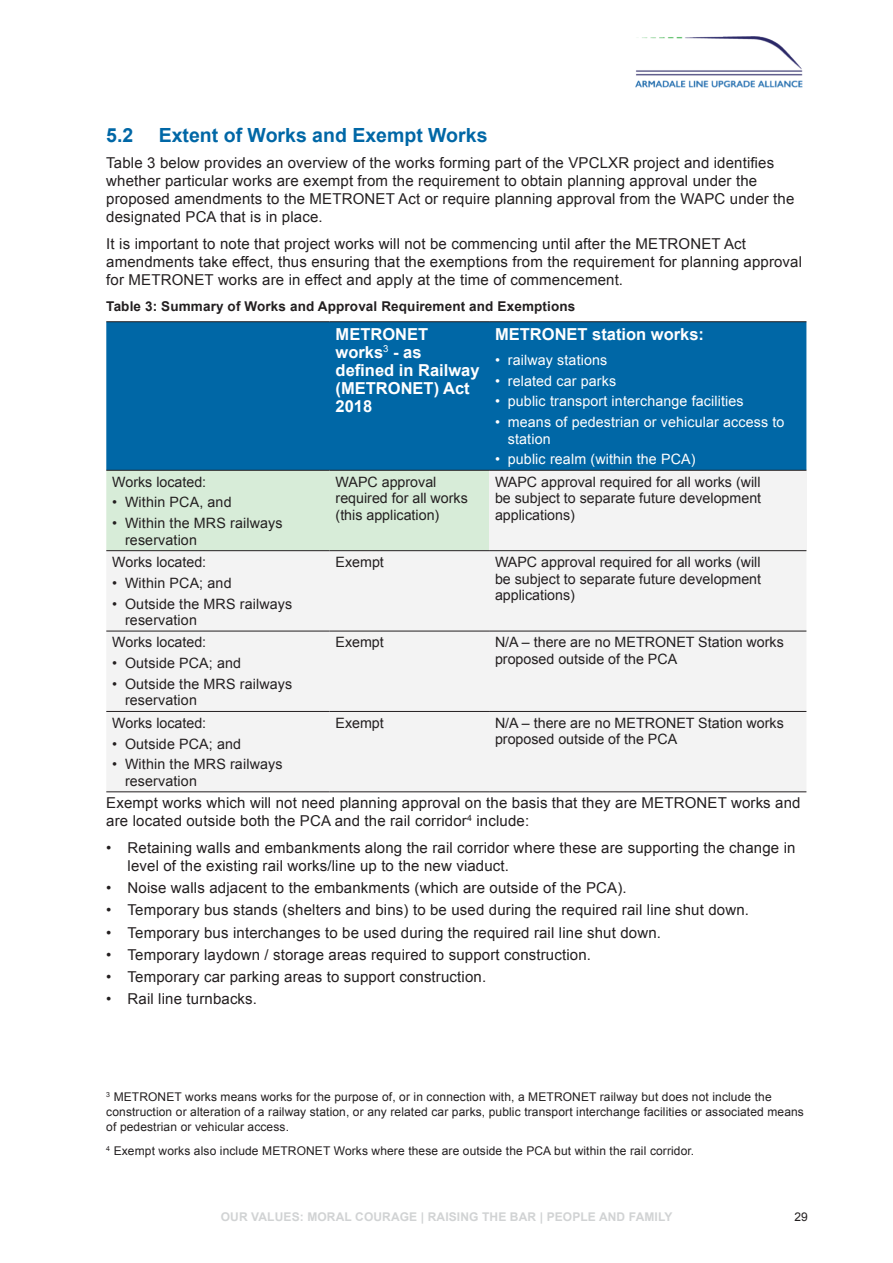
<style>
.page{position:relative;width:893px;height:1263px;background:#fff}
.page>*{position:absolute;margin:0;border:0;box-sizing:border-box;transform-origin:0 0}
.t1{font:700 19.5px "Arial";color:#0067a6}
.t2{font:700 16.5px/18px "Arial";color:#fff}
.t3{font:15px/18px "Arial";letter-spacing:.01em;color:#231f20}
.t4{font:14.25px/16.5px "Arial";color:#231f20}
.t5{font:14.25px/16.5px "Arial";letter-spacing:.01em;color:#fff}
.t6{font:700 13.5px "Arial";letter-spacing:.01em;color:#231f20}
.t7{font:12px/15px "Arial";letter-spacing:.01em;color:#231f20}
.t8{font:700 12px "Arial";letter-spacing:.01em;color:#d1d3d4}
</style>
<div class="page">
<img style="left:636px;top:36px;width:167px;height:52px">
<div style="left:106px;top:322px;width:700px;height:148px;background:#0067a6"></div>
<div style="left:106px;top:471px;width:383px;height:79px;background:#d7ecd8"></div>
<div style="left:489px;top:470px;width:317px;height:81px;background:#f3f3f3"></div>
<div style="left:106px;top:551px;width:700px;height:240px;background:#f3f3f3"></div>
<hr style="left:106px;top:321px;width:224px;height:1px;background:#231f20">
<hr style="left:330px;top:321px;width:159px;height:1px;background:#231f20">
<hr style="left:489px;top:321px;width:317px;height:1px;background:#231f20">
<hr style="left:106px;top:470px;width:224px;height:1px;background:#231f20">
<hr style="left:330px;top:470px;width:159px;height:1px;background:#231f20">
<hr style="left:106px;top:550px;width:224px;height:1px;background:#231f20">
<hr style="left:330px;top:550px;width:159px;height:1px;background:#231f20">
<hr style="left:106px;top:631px;width:224px;height:1px;background:#231f20">
<hr style="left:330px;top:631px;width:159px;height:1px;background:#231f20">
<hr style="left:489px;top:631px;width:317px;height:1px;background:#231f20">
<hr style="left:106px;top:711px;width:224px;height:1px;background:#231f20">
<hr style="left:330px;top:711px;width:159px;height:1px;background:#231f20">
<hr style="left:489px;top:711px;width:317px;height:1px;background:#231f20">
<hr style="left:106px;top:791px;width:224px;height:1px;background:#231f20">
<hr style="left:330px;top:791px;width:159px;height:1px;background:#231f20">
<hr style="left:489px;top:791px;width:317px;height:1px;background:#231f20">
<hr style="left:489px;top:470px;width:317px;height:1px;background:#231f20">
<hr style="left:489px;top:550px;width:317px;height:1px;background:#231f20">
<h1 class="t1" style="left:106px;top:122px;width:29px">5.2</h1>
<h1 class="t1" style="left:159px;top:122px;width:330px">Extent of Works and Exempt Works</h1>
<p class="t3" style="left:106px;top:154px;width:690px">Table 3 below provides an overview of the works forming part of the VPCLXR project and identifies whether particular works are exempt from the requirement to obtain planning approval under the proposed amendments to the METRONET Act or require planning approval from the WAPC under the designated PCA that is in place.</p>
<p class="t3" style="left:106px;top:235px;width:697px">It is important to note that project works will not be commencing until after the METRONET Act amendments take effect, thus ensuring that the exemptions from the requirement for planning approval for METRONET works are in effect and apply at the time of commencement.</p>
<p class="t6" style="left:106px;top:298px;width:470px">Table 3: Summary of Works and Approval Requirement and Exemptions</p>
<p class="t2" style="left:336px;top:325px;width:145px">METRONET works<sup>3</sup> - as defined in Railway (METRONET) Act<br>2018</p>
<p class="t2" style="left:495px;top:325px;width:211px">METRONET station works:</p>
<p class="t5" style="left:495px;top:352px;width:114px">• railway stations</p>
<p class="t5" style="left:495px;top:372px;width:123px">• related car parks</p>
<p class="t5" style="left:495px;top:393px;width:250px">• public transport interchange facilities</p>
<p class="t5" style="left:508px;top:414px;width:278px;text-indent:-13px">• means of pedestrian or vehicular access to station</p>
<p class="t5" style="left:495px;top:451px;width:202px">• public realm (within the PCA)</p>
<p class="t4" style="left:112px;top:473px;width:95px">Works located:</p>
<p class="t4" style="left:112px;top:494px;width:121px">• Within PCA, and</p>
<p class="t4" style="left:125px;top:515px;width:159px;text-indent:-13px">• Within the MRS railways reservation</p>
<p class="t4" style="left:112px;top:554px;width:95px">Works located:</p>
<p class="t4" style="left:112px;top:575px;width:121px">• Within PCA; and</p>
<p class="t4" style="left:125px;top:595px;width:169px;text-indent:-13px">• Outside the MRS railways reservation</p>
<p class="t4" style="left:112px;top:634px;width:95px">Works located:</p>
<p class="t4" style="left:112px;top:655px;width:130px">• Outside PCA; and</p>
<p class="t4" style="left:125px;top:676px;width:169px;text-indent:-13px">• Outside the MRS railways reservation</p>
<p class="t4" style="left:112px;top:715px;width:95px">Works located:</p>
<p class="t4" style="left:112px;top:735px;width:130px">• Outside PCA; and</p>
<p class="t4" style="left:125px;top:756px;width:159px;text-indent:-13px">• Within the MRS railways reservation</p>
<p class="t4" style="left:336px;top:473px;width:134px">WAPC approval required for all works (this application)</p>
<p class="t4" style="left:495px;top:473px;width:268px;text-align:justify">WAPC approval required for all works (will be subject to separate future development applications)</p>
<p class="t4" style="left:336px;top:554px;width:50px">Exempt</p>
<p class="t4" style="left:495px;top:554px;width:268px;text-align:justify">WAPC approval required for all works (will be subject to separate future development applications)</p>
<p class="t4" style="left:336px;top:634px;width:50px">Exempt</p>
<p class="t4" style="left:495px;top:634px;width:290px">N/A – there are no METRONET Station works proposed outside of the PCA</p>
<p class="t4" style="left:336px;top:715px;width:50px">Exempt</p>
<p class="t4" style="left:495px;top:715px;width:290px">N/A – there are no METRONET Station works proposed outside of the PCA</p>
<p class="t3" style="left:106px;top:794px;width:696px">Exempt works which will not need planning approval on the basis that they are METRONET works and are located outside both the PCA and the rail corridor<sup>4</sup> include:</p>
<p class="t3" style="left:128px;top:839px;width:669px;text-indent:-21px">• Retaining walls and embankments along the rail corridor where these are supporting the change in level of the existing rail works/line up to the new viaduct.</p>
<p class="t3" style="left:106px;top:879px;width:522px">• Noise walls adjacent to the embankments (which are outside of the PCA).</p>
<p class="t3" style="left:106px;top:901px;width:644px">• Temporary bus stands (shelters and bins) to be used during the required rail line shut down.</p>
<p class="t3" style="left:106px;top:923px;width:556px">• Temporary bus interchanges to be used during the required rail line shut down.</p>
<p class="t3" style="left:106px;top:946px;width:486px">• Temporary laydown / storage areas required to support construction.</p>
<p class="t3" style="left:106px;top:968px;width:381px">• Temporary car parking areas to support construction.</p>
<p class="t3" style="left:106px;top:990px;width:152px">• Rail line turnbacks.</p>
<p class="t7" style="left:106px;top:1089px;width:699px"><sup>3</sup> METRONET works means works for the purpose of, or in connection with, a METRONET railway but does not include the construction or alteration of a railway station, or any related car parks, public transport interchange facilities or associated means of pedestrian or vehicular access.</p>
<p class="t7" style="left:106px;top:1143px;width:589px"><sup>4</sup> Exempt works also include METRONET Works where these are outside the PCA but within the rail corridor.</p>
<p class="t8" style="left:221px;top:1208px;width:453px">OUR VALUES: MORAL COURAGE | RAISING THE BAR | PEOPLE AND FAMILY</p>
<p class="t7" style="left:795px;top:1209px;width:15px">29</p>
</div>
